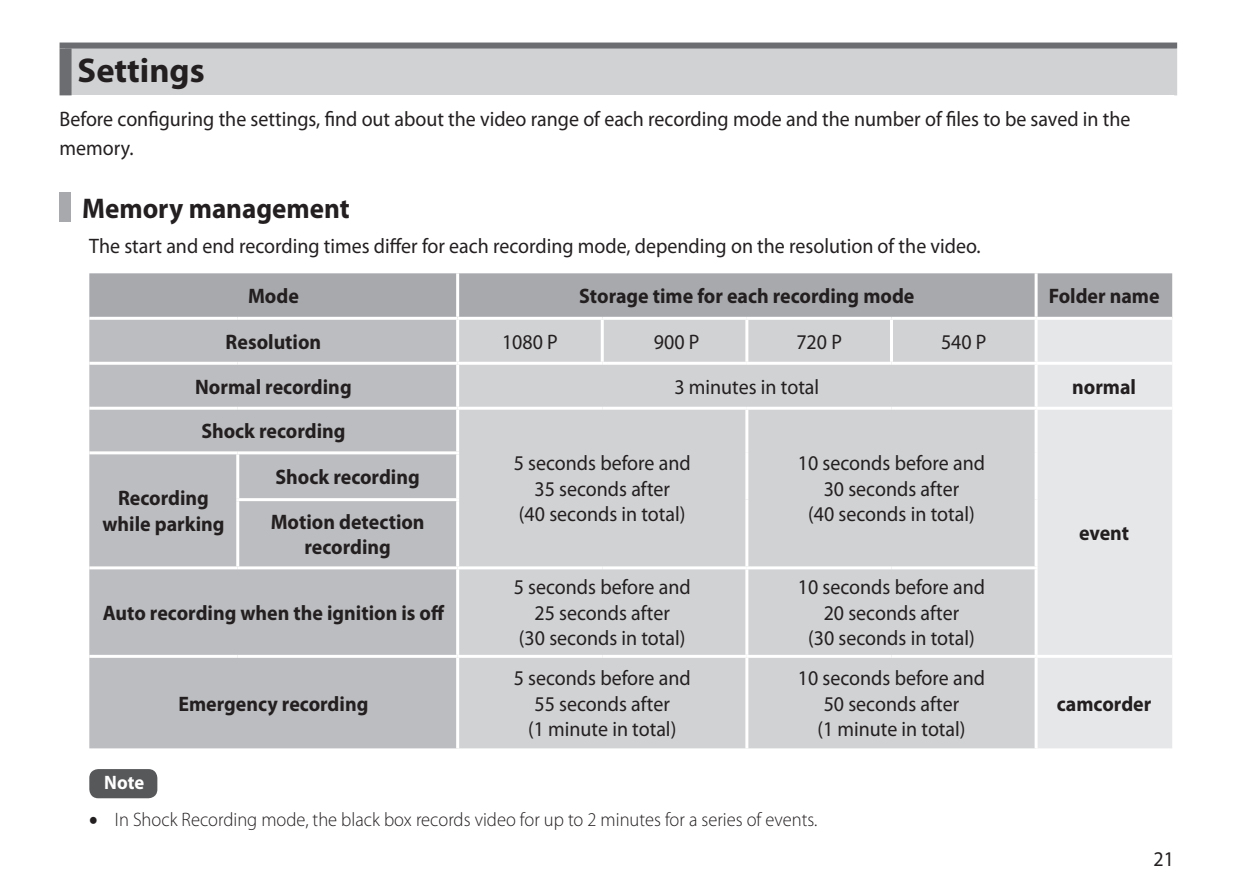
<style>
.page{position:relative;width:1259px;height:893px;background:#fff}
.page>*{position:absolute;margin:0;border:0;box-sizing:border-box;transform-origin:0 0}
.t1{font:700 34.5px "Myriad Pro";color:#231f20}
.t2{font:700 28.5px "Myriad Pro";color:#231f20;scale:.95 1}
.t3{font:21px/25.5px "Myriad Pro";color:#231f20;text-align:center;scale:.95 1}
.t4{font:700 21px/25.5px "Myriad Pro";color:#231f20;text-align:center;scale:.95 1}
.t5{font:300 19.5px "Myriad Pro";color:#231f20;scale:.95 1}
.t6{font:700 19.5px "Myriad Pro";color:#fff;scale:.95 1}
</style>
<div class="page">
<div style="left:60px;top:193px;width:11px;height:29px;background:#a8a9ad"></div>
<div style="left:89px;top:273px;width:1083px;height:44px;background:#a8a9ad"></div>
<div style="left:89px;top:320px;width:367px;height:428px;background:#bcbdc0"></div>
<div style="left:459px;top:320px;width:575px;height:428px;background:#d1d2d4"></div>
<div style="left:1037px;top:320px;width:135px;height:428px;background:#e6e7e9"></div>
<hr style="left:456px;top:273px;width:3px;height:44px;background:#fff">
<hr style="left:1034px;top:273px;width:3px;height:44px;background:#fff">
<hr style="left:601px;top:320px;width:3px;height:42px;background:#fff">
<hr style="left:745px;top:320px;width:3px;height:42px;background:#fff">
<hr style="left:890px;top:320px;width:3px;height:42px;background:#fff">
<hr style="left:89px;top:362px;width:149px;height:3px;background:#fff">
<hr style="left:238px;top:362px;width:220px;height:3px;background:#fff">
<hr style="left:458px;top:362px;width:144px;height:3px;background:#fff">
<hr style="left:602px;top:362px;width:145px;height:3px;background:#fff">
<hr style="left:747px;top:362px;width:144px;height:3px;background:#fff">
<hr style="left:891px;top:362px;width:145px;height:3px;background:#fff">
<hr style="left:1036px;top:362px;width:136px;height:3px;background:#fff">
<hr style="left:89px;top:407px;width:149px;height:3px;background:#fff">
<hr style="left:238px;top:407px;width:220px;height:3px;background:#fff">
<hr style="left:458px;top:407px;width:144px;height:3px;background:#fff">
<hr style="left:602px;top:407px;width:145px;height:3px;background:#fff">
<hr style="left:745px;top:410px;width:3px;height:43px;background:#fff">
<hr style="left:745px;top:453px;width:3px;height:47px;background:#fff">
<hr style="left:745px;top:500px;width:3px;height:66px;background:#fff">
<hr style="left:747px;top:407px;width:144px;height:3px;background:#fff">
<hr style="left:891px;top:407px;width:145px;height:3px;background:#fff">
<hr style="left:1036px;top:407px;width:136px;height:3px;background:#fff">
<hr style="left:89px;top:451px;width:149px;height:3px;background:#fff">
<hr style="left:236px;top:454px;width:3px;height:44px;background:#fff">
<hr style="left:238px;top:451px;width:221px;height:3px;background:#fff">
<hr style="left:236px;top:501px;width:3px;height:65px;background:#fff">
<hr style="left:236px;top:498px;width:223px;height:3px;background:#fff">
<hr style="left:89px;top:566px;width:149px;height:3px;background:#fff">
<hr style="left:238px;top:566px;width:220px;height:3px;background:#fff">
<hr style="left:745px;top:658px;width:3px;height:90px;background:#fff">
<hr style="left:89px;top:655px;width:149px;height:3px;background:#fff">
<hr style="left:238px;top:655px;width:220px;height:3px;background:#fff">
<hr style="left:1036px;top:655px;width:136px;height:3px;background:#fff">
<hr style="left:458px;top:566px;width:144px;height:3px;background:#fff">
<hr style="left:602px;top:566px;width:145px;height:3px;background:#fff">
<hr style="left:747px;top:566px;width:144px;height:3px;background:#fff">
<hr style="left:745px;top:569px;width:3px;height:86px;background:#fff">
<hr style="left:891px;top:566px;width:146px;height:3px;background:#fff">
<hr style="left:458px;top:655px;width:144px;height:3px;background:#fff">
<hr style="left:602px;top:655px;width:145px;height:3px;background:#fff">
<hr style="left:747px;top:655px;width:144px;height:3px;background:#fff">
<hr style="left:891px;top:655px;width:145px;height:3px;background:#fff">
<div style="left:89px;top:769px;width:68px;height:29px;background:#57585a;border-radius:9px"></div>
<div style="left:66px;top:46px;width:1109px;height:49px;background:#d1d2d4"></div>
<div style="left:60px;top:49px;width:12px;height:46px;background:#6c6d70"></div>
<hr style="left:1174px;top:49px;width:3px;height:46px;background:#d1d2d4">
<div style="left:60px;top:43px;width:1117px;height:6px;background:#6c6d70"></div>
<h1 class="t1" style="left:78px;top:48px;width:129px">Settings</h1>
<p class="t3" style="left:60px;top:105px;width:1128px;line-height:28.5px;text-align:left">Before configuring the settings, find out about the video range of each recording mode and the number of files to be saved in the memory.</p>
<h2 class="t2" style="left:82px;top:189px;width:283px">Memory management</h2>
<p class="t3" style="left:89px;top:233px;width:939px">The start and end recording times differ for each recording mode, depending on the resolution of the video.</p>
<p class="t4" style="left:248px;top:282px;width:55px">Mode</p>
<p class="t4" style="left:579px;top:282px;width:354px">Storage time for each recording mode</p>
<p class="t4" style="left:1048px;top:282px;width:118px">Folder name</p>
<p class="t4" style="left:226px;top:328px;width:102px">Resolution</p>
<p class="t3" style="left:502px;top:329px;width:60px">1080 P</p>
<p class="t3" style="left:654px;top:329px;width:49px">900 P</p>
<p class="t3" style="left:796px;top:329px;width:49px">720 P</p>
<p class="t3" style="left:941px;top:329px;width:49px">540 P</p>
<p class="t4" style="left:195px;top:373px;width:166px">Normal recording</p>
<p class="t3" style="left:674px;top:373px;width:154px">3 minutes in total</p>
<p class="t4" style="left:1072px;top:373px;width:69px">normal</p>
<p class="t4" style="left:201px;top:418px;width:153px">Shock recording</p>
<p class="t3" style="left:514px;top:450px;width:188px">5 seconds before and<br>35 seconds after<br>(40 seconds in total)</p>
<p class="t3" style="left:798px;top:450px;width:199px">10 seconds before and<br>30 seconds after<br>(40 seconds in total)</p>
<p class="t4" style="left:1079px;top:520px;width:54px">event</p>
<p class="t4" style="left:271px;top:454px;width:164px;line-height:44.7px;text-align:left">Shock recording<br>Motion detection</p>
<p class="t4" style="left:304px;top:534px;width:92px">recording</p>
<p class="t4" style="left:102px;top:485px;width:130px">Recording while parking</p>
<p class="t4" style="left:103px;top:599px;width:361px">Auto recording when the ignition is off</p>
<p class="t4" style="left:178px;top:690px;width:201px">Emergency recording</p>
<p class="t3" style="left:514px;top:574px;width:188px">5 seconds before and<br>25 seconds after<br>(30 seconds in total)</p>
<p class="t3" style="left:798px;top:574px;width:199px">10 seconds before and<br>20 seconds after<br>(30 seconds in total)</p>
<p class="t3" style="left:514px;top:665px;width:188px">5 seconds before and<br>55 seconds after<br>(1 minute in total)</p>
<p class="t3" style="left:798px;top:665px;width:199px">10 seconds before and<br>50 seconds after<br>(1 minute in total)</p>
<p class="t6" style="left:104px;top:770px;width:44px">Note</p>
<p class="t5" style="left:89px;top:808px;width:768px">• In Shock Recording mode, the black box records video for up to 2 minutes for a series of events.</p>
<p class="t4" style="left:1057px;top:690px;width:101px">camcorder</p>
<p class="t3" style="left:1153px;top:846px;width:23px">21</p>
</div>
